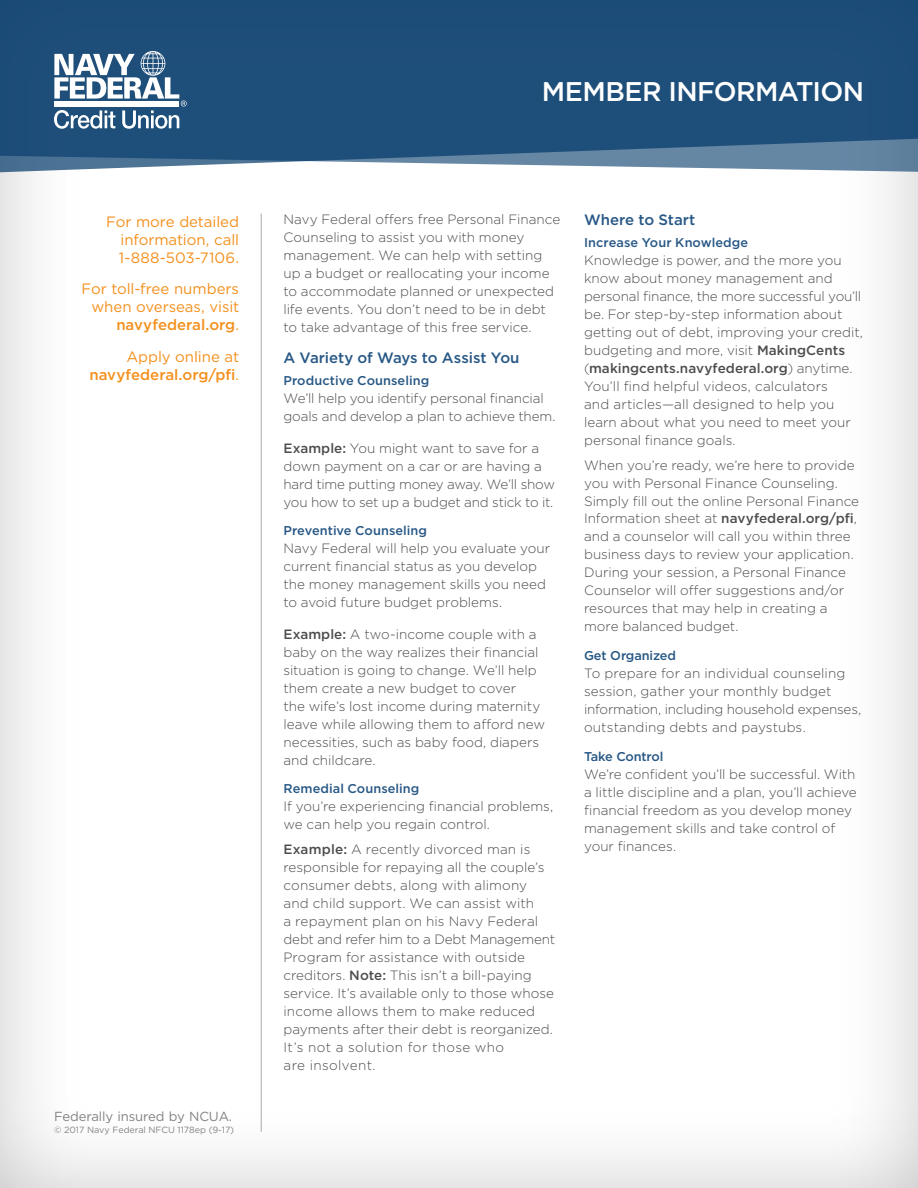
<style>
.page{position:relative;width:918px;height:1188px;background:#fff}
.page>*{position:absolute;margin:0;border:0;box-sizing:border-box;transform-origin:0 0}
.t1{font:500 27px "Gotham";letter-spacing:-.02em;color:#fff}
.t2{font:15px/18px "Gotham";letter-spacing:-.005em;color:#f4901d;text-align:justify}
.t3{font:500 15px "Gotham";letter-spacing:-.005em;color:#275785}
.t4{font:500 15px/18px "Gotham";color:#f4901d;text-align:right}
.t5{font:300 13.5px/18px "Gotham";color:#4d4d4f}
.t6{font:13.2px "Gotham";letter-spacing:-.01em;color:#808285}
.t7{font:500 12.75px "Gotham";color:#275785}
.t8{font:9px "Gotham";letter-spacing:-.01em;color:#808285}
.s1{font-weight:500}
.s2{font-weight:400}
</style>
<div class="page">
<div style="left:0;top:0;width:918px;height:1188px;background:#000;opacity:.28"></div>
<svg style="left:0;top:0;width:918px;height:173px;background:#2b5981"></svg>
<svg style="left:54px;top:51px;width:133px;height:78px"></svg>
<hr style="left:261px;top:214px;width:1px;height:918px;background:#a7a9ac">
<p class="t2" style="left:119px;top:212px;width:122px;text-indent:-13px">For more detailed information, call 1-888-503-7106.</p>
<p class="t2" style="left:82px;top:279px;width:159px;text-align:right">For toll-free numbers when overseas, visit <span class="s1">navyfederal.org</span>.</p>
<p class="t4" style="left:89px;top:347px;width:151px"><span class="s2">Apply online at </span>navyfederal.org/pfi<span class="s2">.</span></p>
<p class="t6" style="left:54px;top:1108px;width:180px">Federally insured by NCUA.</p>
<p class="t8" style="left:54px;top:1124px;width:182px">© 2017 Navy Federal NFCU 1178ep (9-17)</p>
<h1 class="t1" style="left:542px;top:73px;width:324px">MEMBER INFORMATION</h1>
<p class="t5" style="left:284px;top:210px;width:278px">Navy Federal offers free Personal Finance Counseling to assist you with money management. We can help with setting up a budget or reallocating your income to accommodate planned or unexpected life events. You don’t need to be in debt to take advantage of this free service.</p>
<p class="t3" style="left:284px;top:348px;width:238px">A Variety of Ways to Assist You</p>
<p class="t7" style="left:284px;top:372px;width:147px">Productive Counseling</p>
<p class="t5" style="left:284px;top:389px;width:274px">We’ll help you identify personal financial goals and develop a plan to achieve them.</p>
<p class="t5" style="left:284px;top:438px;width:273px"><span class="s1">Example:</span> You might want to save for a down payment on a car or are having a hard time putting money away. We’ll show you how to set up a budget and stick to it.</p>
<p class="t7" style="left:284px;top:522px;width:145px">Preventive Counseling</p>
<p class="t5" style="left:284px;top:539px;width:268px">Navy Federal will help you evaluate your current financial status as you develop the money management skills you need to avoid future budget problems.</p>
<p class="t5" style="left:284px;top:624px;width:263px"><span class="s1">Example:</span> A two-income couple with a baby on the way realizes their financial situation is going to change. We’ll help them create a new budget to cover<br>the wife’s lost income during maternity leave while allowing them to afford new necessities, such as baby food, diapers and childcare.</p>
<p class="t7" style="left:284px;top:780px;width:138px">Remedial Counseling</p>
<p class="t5" style="left:284px;top:797px;width:271px">If you’re experiencing financial problems, we can help you regain control.</p>
<p class="t5" style="left:284px;top:840px;width:273px"><span class="s1">Example:</span> A recently divorced man is responsible for repaying all the couple’s consumer debts, along with alimony and child support. We can assist with<br>a repayment plan on his Navy Federal debt and refer him to a Debt Management Program for assistance with outside creditors. <span class="s1">Note:</span> This isn’t a bill-paying service. It’s available only to those whose income allows them to make reduced payments after their debt is reorganized.<br>It’s not a solution for those who<br>are insolvent.</p>
<p class="t3" style="left:584px;top:210px;width:113px">Where to Start</p>
<p class="t7" style="left:584px;top:234px;width:166px">Increase Your Knowledge</p>
<p class="t5" style="left:584px;top:251px;width:280px">Knowledge is power, and the more you know about money management and personal finance, the more successful you’ll be. For step-by-step information about getting out of debt, improving your credit, budgeting and more, visit <span class="s1">MakingCents </span>(<span class="s1">makingcents.navyfederal.org</span>) anytime.<br>You’ll find helpful videos, calculators<br>and articles—all designed to help you learn about what you need to meet your personal finance goals.</p>
<p class="t5" style="left:584px;top:455px;width:277px">When you’re ready, we’re here to provide you with Personal Finance Counseling.<br>Simply fill out the online Personal Finance Information sheet at <span class="s1">navyfederal.org/pfi</span>, and a counselor will call you within three business days to review your application.<br>During your session, a Personal Finance Counselor will offer suggestions and/or resources that may help in creating a more balanced budget.</p>
<p class="t7" style="left:584px;top:647px;width:93px">Get Organized</p>
<p class="t5" style="left:584px;top:664px;width:279px">To prepare for an individual counseling session, gather your monthly budget information, including household expenses, outstanding debts and paystubs.</p>
<p class="t7" style="left:584px;top:748px;width:81px">Take Control</p>
<p class="t5" style="left:584px;top:764px;width:274px">We’re confident you’ll be successful. With a little discipline and a plan, you’ll achieve financial freedom as you develop money management skills and take control of your finances.</p>
</div>
